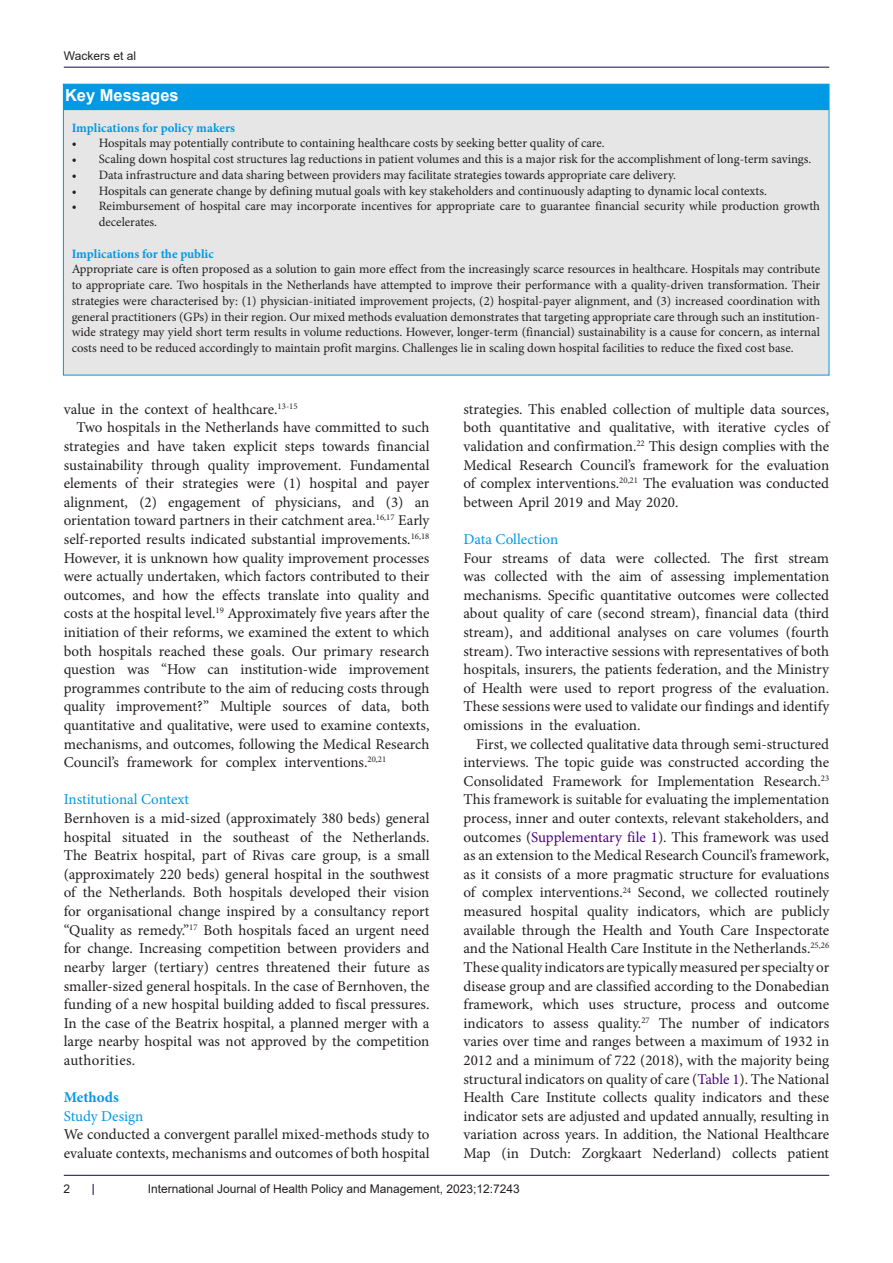
<style>
.page{position:relative;width:893px;height:1263px;background:#fff}
.page>*{position:absolute;margin:0;border:0;box-sizing:border-box;transform-origin:0 0}
.t1{font:700 16.5px "Arial";color:#fff}
.t2{font:15px/18.6px "Minion Pro";color:#231f20;text-align:justify}
.t3{font:15px "Minion Pro";color:#0099e5}
.t4{font:700 15px "Minion Pro";color:#0099e5}
.t5{font:12.75px/15.8px "Minion Pro";color:#231f20}
.t6{font:700 12.75px "Minion Pro";color:#0099e5}
.t7{font:12px "Arial";color:#231f20}
.s1{color:#4b0082}
</style>
<div class="page">
<hr style="left:64px;top:67px;width:765px;height:1px;background:#190066">
<hr style="left:64px;top:1175px;width:765px;height:1px;background:#190066">
<div style="left:63px;top:84px;width:766px;height:291px;background:#e6e6e6"></div>
<div style="left:63px;top:84px;width:766px;height:26px;background:#0099e5;border:2px solid #0099e5"></div>
<p class="t7" style="left:64px;top:48px;width:74px">Wackers et al</p>
<p class="t1" style="left:65px;top:83px;width:115px">Key Messages</p>
<p class="t6" style="left:72px;top:118px;width:165px">Implications for policy makers</p>
<p class="t5" style="left:72px;top:135px;width:535px">• Hospitals may potentially contribute to containing healthcare costs by seeking better quality of care.</p>
<p class="t5" style="left:72px;top:151px;width:741px">• Scaling down hospital cost structures lag reductions in patient volumes and this is a major risk for the accomplishment of long-term savings.</p>
<p class="t5" style="left:72px;top:167px;width:606px">• Data infrastructure and data sharing between providers may facilitate strategies towards appropriate care delivery.</p>
<p class="t5" style="left:72px;top:183px;width:697px">• Hospitals can generate change by defining mutual goals with key stakeholders and continuously adapting to dynamic local contexts.</p>
<p class="t5" style="left:99px;top:198px;width:723px;text-indent:-27px">• Reimbursement of hospital care may incorporate incentives for appropriate care to guarantee financial security while production growth decelerates.</p>
<p class="t6" style="left:72px;top:244px;width:144px">Implications for the public</p>
<p class="t5" style="left:72px;top:261px;width:750px;text-align:justify">Appropriate care is often proposed as a solution to gain more effect from the increasingly scarce resources in healthcare. Hospitals may contribute to appropriate care. Two hospitals in the Netherlands have attempted to improve their performance with a quality-driven transformation. Their strategies were characterised by: (1) physician-initiated improvement projects, (2) hospital-payer alignment, and (3) increased coordination with general practitioners (GPs) in their region. Our mixed methods evaluation demonstrates that targeting appropriate care through such an institution&shy;wide strategy may yield short term results in volume reductions. However, longer-term (financial) sustainability is a cause for concern, as internal costs need to be reduced accordingly to maintain profit margins. Challenges lie in scaling down hospital facilities to reduce the fixed cost base.</p>
<p class="t2" style="left:64px;top:400px;width:235px">value in the context of healthcare.<sup>13-15</sup></p>
<p class="t2" style="left:64px;top:418px;width:367px;text-indent:13px">Two hospitals in the Netherlands have committed to such strategies and have taken explicit steps towards financial sustainability through quality improvement. Fundamental elements of their strategies were (1) hospital and payer alignment, (2) engagement of physicians, and (3) an orientation toward partners in their catchment area.<sup>16,17</sup> Early self-reported results indicated substantial improvements.<sup>16,18<br></sup>However, it is unknown how quality improvement processes were actually undertaken, which factors contributed to their outcomes, and how the effects translate into quality and costs at the hospital level.<sup>19</sup> Approximately five years after the initiation of their reforms, we examined the extent to which both hospitals reached these goals. Our primary research question was “How can institution-wide improvement programmes contribute to the aim of reducing costs through quality improvement?” Multiple sources of data, both quantitative and qualitative, were used to examine contexts, mechanisms, and outcomes, following the Medical Research Council’s framework for complex interventions.<sup>20,21</sup></p>
<p class="t3" style="left:64px;top:790px;width:127px">Institutional Context</p>
<p class="t2" style="left:64px;top:809px;width:367px">Bernhoven is a mid-sized (approximately 380 beds) general hospital situated in the southeast of the Netherlands.<br>The Beatrix hospital, part of Rivas care group, is a small (approximately 220 beds) general hospital in the southwest of the Netherlands. Both hospitals developed their vision for organisational change inspired by a consultancy report “Quality as remedy.”<sup>17</sup> Both hospitals faced an urgent need for change. Increasing competition between providers and nearby larger (tertiary) centres threatened their future as smaller-sized general hospitals. In the case of Bernhoven, the funding of a new hospital building added to fiscal pressures.<br>In the case of the Beatrix hospital, a planned merger with a large nearby hospital was not approved by the competition authorities.</p>
<p class="t4" style="left:64px;top:1087px;width:56px">Methods</p>
<p class="t3" style="left:64px;top:1106px;width:81px">Study Design</p>
<p class="t2" style="left:64px;top:1125px;width:367px">We conducted a convergent parallel mixed-methods study to evaluate contexts, mechanisms and outcomes of both hospital</p>
<p class="t2" style="left:463px;top:400px;width:367px">strategies. This enabled collection of multiple data sources, both quantitative and qualitative, with iterative cycles of validation and confirmation.<sup>22</sup> This design complies with the Medical Research Council’s framework for the evaluation of complex interventions.<sup>20,21</sup> The evaluation was conducted between April 2019 and May 2020.</p>
<p class="t3" style="left:463px;top:529px;width:96px">Data Collection</p>
<p class="t2" style="left:463px;top:549px;width:367px">Four streams of data were collected. The first stream was collected with the aim of assessing implementation mechanisms. Specific quantitative outcomes were collected about quality of care (second stream), financial data (third stream), and additional analyses on care volumes (fourth stream). Two interactive sessions with representatives of both hospitals, insurers, the patients federation, and the Ministry of Health were used to report progress of the evaluation.<br>These sessions were used to validate our findings and identify omissions in the evaluation.</p>
<p class="t2" style="left:463px;top:735px;width:367px;text-indent:13px">First, we collected qualitative data through semi-structured interviews. The topic guide was constructed according the Consolidated Framework for Implementation Research.<sup>23<br></sup>This framework is suitable for evaluating the implementation process, inner and outer contexts, relevant stakeholders, and outcomes (<span class="s1">Supplementary file 1</span>). This framework was used as an extension to the Medical Research Council’s framework, as it consists of a more pragmatic structure for evaluations of complex interventions.<sup>24</sup> Second, we collected routinely measured hospital quality indicators, which are publicly available through the Health and Youth Care Inspectorate and the National Health Care Institute in the Netherlands.<sup>25,26<br></sup>These quality indicators are typically measured per specialty or disease group and are classified according to the Donabedian framework, which uses structure, process and outcome indicators to assess quality.<sup>27</sup> The number of indicators varies over time and ranges between a maximum of 1932 in 2012 and a minimum of 722 (2018), with the majority being structural indicators on quality of care (<span class="s1">Table 1</span>). The National Health Care Institute collects quality indicators and these indicator sets are adjusted and updated annually, resulting in variation across years. In addition, the National Healthcare Map (in Dutch: Zorgkaart Nederland) collects patient</p>
<p class="t7" style="left:64px;top:1180px;width:8px">2</p>
<p class="t7" style="left:148px;top:1180px;width:374px">International Journal of Health Policy and Management, 2023;12:7243</p>
</div>
